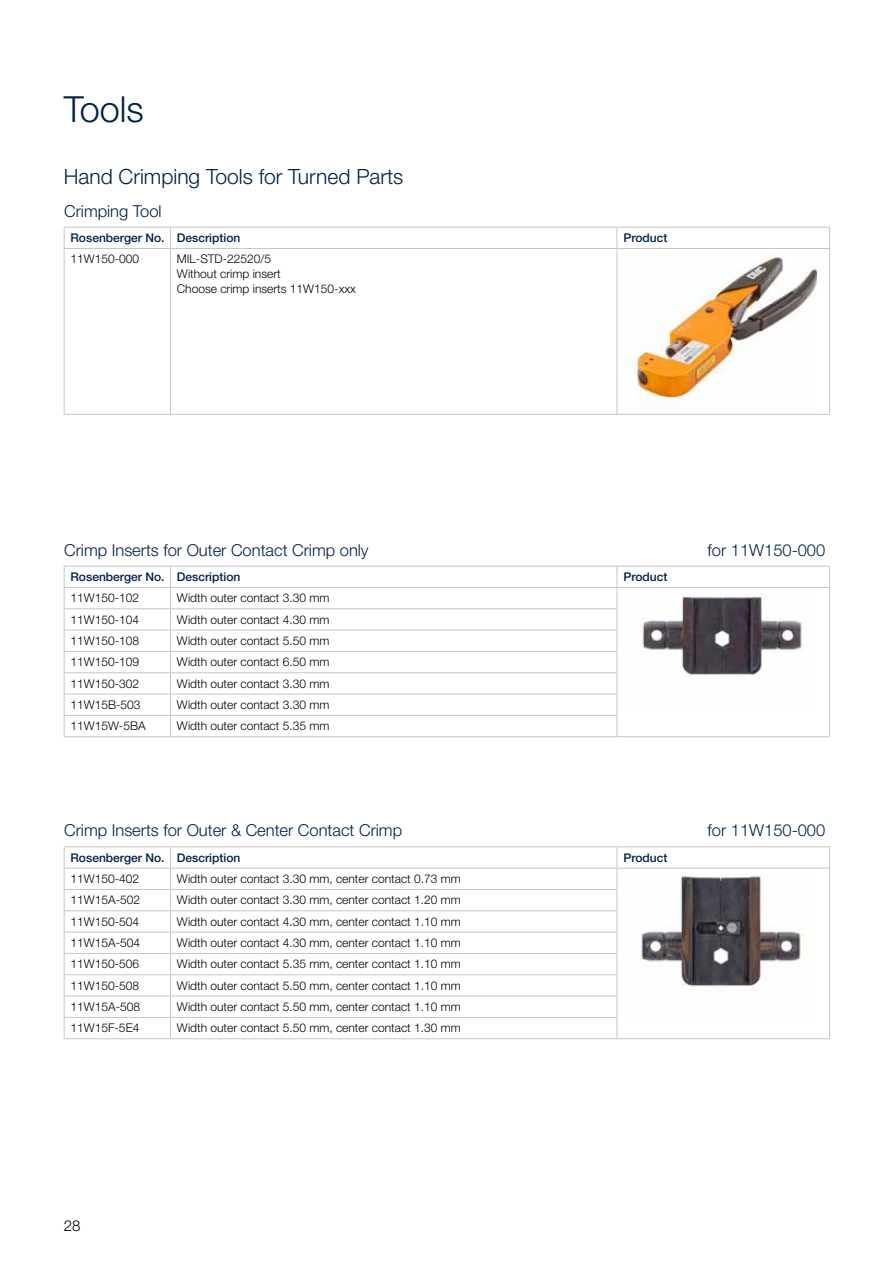
<style>
.page{position:relative;width:893px;height:1263px;background:#fff}
.page>*{position:absolute;margin:0;border:0;box-sizing:border-box;transform-origin:0 0}
.t1{font:300 36px "Helvetica Neue LT Pro";color:#002048}
.t2{font:300 21px "Helvetica Neue LT Pro";color:#002048}
.t3{font:300 16.5px "Helvetica Neue LT Pro";color:#002048}
.t4{font:300 15px "Helvetica Neue LT Pro";color:#000}
.t5{font:300 12px/15px "Helvetica Neue LT Pro";color:#000}
.t6{font:500 12px "Helvetica Neue LT Pro";color:#002048}
</style>
<div class="page">
<hr style="left:64px;top:227px;width:106px;height:1px;background:#c5c6c6">
<svg style="left:64px;top:228px;width:1px;height:20px"></svg>
<hr style="left:170px;top:227px;width:447px;height:1px;background:#c5c6c6">
<svg style="left:170px;top:228px;width:1px;height:20px"></svg>
<hr style="left:617px;top:227px;width:213px;height:1px;background:#c5c6c6">
<svg style="left:617px;top:228px;width:1px;height:20px"></svg>
<svg style="left:829px;top:228px;width:1px;height:20px"></svg>
<hr style="left:64px;top:248px;width:106px;height:1px;background:#c5c6c6">
<hr style="left:64px;top:249px;width:1px;height:165px;background:#c5c6c6">
<hr style="left:170px;top:248px;width:447px;height:1px;background:#c5c6c6">
<hr style="left:170px;top:249px;width:1px;height:165px;background:#c5c6c6">
<hr style="left:617px;top:248px;width:213px;height:1px;background:#c5c6c6">
<hr style="left:617px;top:249px;width:1px;height:165px;background:#c5c6c6">
<hr style="left:829px;top:249px;width:1px;height:165px;background:#c5c6c6">
<hr style="left:64px;top:414px;width:106px;height:1px;background:#c5c6c6">
<hr style="left:170px;top:414px;width:447px;height:1px;background:#c5c6c6">
<hr style="left:617px;top:414px;width:213px;height:1px;background:#c5c6c6">
<img style="left:632px;top:255px;width:185px;height:151px">
<hr style="left:64px;top:566px;width:106px;height:1px;background:#c5c6c6">
<hr style="left:170px;top:566px;width:447px;height:1px;background:#c5c6c6">
<hr style="left:617px;top:566px;width:213px;height:1px;background:#c5c6c6">
<hr style="left:64px;top:587px;width:106px;height:1px;background:#c5c6c6">
<hr style="left:170px;top:587px;width:447px;height:1px;background:#c5c6c6">
<hr style="left:617px;top:587px;width:213px;height:1px;background:#c5c6c6">
<hr style="left:64px;top:608px;width:106px;height:1px;background:#c5c6c6">
<hr style="left:170px;top:608px;width:447px;height:1px;background:#c5c6c6">
<hr style="left:64px;top:630px;width:106px;height:1px;background:#c5c6c6">
<hr style="left:170px;top:630px;width:447px;height:1px;background:#c5c6c6">
<hr style="left:64px;top:651px;width:106px;height:1px;background:#c5c6c6">
<hr style="left:170px;top:651px;width:447px;height:1px;background:#c5c6c6">
<hr style="left:64px;top:672px;width:106px;height:1px;background:#c5c6c6">
<hr style="left:170px;top:672px;width:447px;height:1px;background:#c5c6c6">
<hr style="left:64px;top:694px;width:106px;height:1px;background:#c5c6c6">
<hr style="left:170px;top:694px;width:447px;height:1px;background:#c5c6c6">
<hr style="left:64px;top:715px;width:106px;height:1px;background:#c5c6c6">
<svg style="left:64px;top:566px;width:1px;height:170px"></svg>
<hr style="left:170px;top:715px;width:447px;height:1px;background:#c5c6c6">
<svg style="left:170px;top:566px;width:1px;height:170px"></svg>
<svg style="left:617px;top:566px;width:1px;height:170px"></svg>
<svg style="left:829px;top:566px;width:1px;height:170px"></svg>
<hr style="left:64px;top:736px;width:106px;height:1px;background:#c5c6c6">
<hr style="left:170px;top:736px;width:447px;height:1px;background:#c5c6c6">
<hr style="left:617px;top:736px;width:213px;height:1px;background:#c5c6c6">
<img style="left:642px;top:596px;width:160px;height:81px">
<hr style="left:64px;top:846px;width:106px;height:1px;background:#c5c6c6">
<hr style="left:170px;top:846px;width:447px;height:1px;background:#c5c6c6">
<hr style="left:617px;top:846px;width:213px;height:1px;background:#c5c6c6">
<hr style="left:64px;top:868px;width:106px;height:1px;background:#c5c6c6">
<hr style="left:170px;top:868px;width:447px;height:1px;background:#c5c6c6">
<hr style="left:617px;top:868px;width:213px;height:1px;background:#c5c6c6">
<hr style="left:64px;top:889px;width:106px;height:1px;background:#c5c6c6">
<hr style="left:170px;top:889px;width:447px;height:1px;background:#c5c6c6">
<hr style="left:64px;top:910px;width:106px;height:1px;background:#c5c6c6">
<hr style="left:170px;top:910px;width:447px;height:1px;background:#c5c6c6">
<hr style="left:64px;top:932px;width:106px;height:1px;background:#c5c6c6">
<hr style="left:170px;top:932px;width:447px;height:1px;background:#c5c6c6">
<hr style="left:64px;top:953px;width:106px;height:1px;background:#c5c6c6">
<hr style="left:170px;top:953px;width:447px;height:1px;background:#c5c6c6">
<hr style="left:64px;top:974px;width:106px;height:1px;background:#c5c6c6">
<hr style="left:170px;top:974px;width:447px;height:1px;background:#c5c6c6">
<hr style="left:64px;top:996px;width:106px;height:1px;background:#c5c6c6">
<hr style="left:170px;top:996px;width:447px;height:1px;background:#c5c6c6">
<hr style="left:64px;top:1017px;width:106px;height:1px;background:#c5c6c6">
<svg style="left:64px;top:847px;width:1px;height:191px"></svg>
<hr style="left:170px;top:1017px;width:447px;height:1px;background:#c5c6c6">
<svg style="left:170px;top:847px;width:1px;height:191px"></svg>
<svg style="left:617px;top:847px;width:1px;height:191px"></svg>
<svg style="left:829px;top:847px;width:1px;height:191px"></svg>
<hr style="left:64px;top:1038px;width:106px;height:1px;background:#c5c6c6">
<hr style="left:170px;top:1038px;width:447px;height:1px;background:#c5c6c6">
<hr style="left:617px;top:1038px;width:213px;height:1px;background:#c5c6c6">
<img style="left:639px;top:876px;width:173px;height:111px">
<h1 class="t1" style="left:64px;top:88px;width:82px">Tools</h1>
<h2 class="t2" style="left:64px;top:163px;width:341px">Hand Crimping Tools for Turned Parts</h2>
<h3 class="t3" style="left:64px;top:201px;width:99px">Crimping Tool</h3>
<p class="t6" style="left:71px;top:231px;width:171px">Rosenberger No. Description</p>
<p class="t6" style="left:623px;top:231px;width:46px">Product</p>
<p class="t5" style="left:71px;top:251px;width:70px">11W150-000</p>
<p class="t5" style="left:177px;top:251px;width:181px">MIL-STD-22520/5<br>Without crimp insert<br>Choose crimp inserts 11W150-xxx</p>
<h3 class="t3" style="left:64px;top:539px;width:306px">Crimp Inserts for Outer Contact Crimp only</h3>
<h3 class="t3" style="left:708px;top:539px;width:119px">for 11W150-000</h3>
<p class="t6" style="left:71px;top:570px;width:171px">Rosenberger No. Description</p>
<p class="t6" style="left:623px;top:570px;width:46px">Product</p>
<p class="t5" style="left:71px;top:590px;width:70px">11W150-102</p>
<p class="t5" style="left:177px;top:590px;width:154px">Width outer contact 3.30 mm</p>
<p class="t5" style="left:71px;top:612px;width:70px">11W150-104</p>
<p class="t5" style="left:177px;top:612px;width:154px">Width outer contact 4.30 mm</p>
<p class="t5" style="left:71px;top:633px;width:70px">11W150-108</p>
<p class="t5" style="left:177px;top:633px;width:154px">Width outer contact 5.50 mm</p>
<p class="t5" style="left:71px;top:654px;width:70px">11W150-109</p>
<p class="t5" style="left:177px;top:654px;width:154px">Width outer contact 6.50 mm</p>
<p class="t5" style="left:71px;top:676px;width:70px">11W150-302</p>
<p class="t5" style="left:177px;top:676px;width:154px">Width outer contact 3.30 mm</p>
<p class="t5" style="left:71px;top:697px;width:72px">11W15B-503</p>
<p class="t5" style="left:177px;top:697px;width:154px">Width outer contact 3.30 mm</p>
<p class="t5" style="left:71px;top:718px;width:77px">11W15W-5BA</p>
<p class="t5" style="left:177px;top:718px;width:154px">Width outer contact 5.35 mm</p>
<h3 class="t3" style="left:64px;top:820px;width:340px">Crimp Inserts for Outer &amp; Center Contact Crimp</h3>
<h3 class="t3" style="left:708px;top:820px;width:119px">for 11W150-000</h3>
<p class="t6" style="left:71px;top:850px;width:171px">Rosenberger No. Description</p>
<p class="t6" style="left:623px;top:850px;width:46px">Product</p>
<p class="t5" style="left:71px;top:871px;width:70px">11W150-402</p>
<p class="t5" style="left:177px;top:871px;width:285px">Width outer contact 3.30 mm, center contact 0.73 mm</p>
<p class="t5" style="left:71px;top:892px;width:71px">11W15A-502</p>
<p class="t5" style="left:177px;top:892px;width:285px">Width outer contact 3.30 mm, center contact 1.20 mm</p>
<p class="t5" style="left:71px;top:914px;width:70px">11W150-504</p>
<p class="t5" style="left:177px;top:914px;width:285px">Width outer contact 4.30 mm, center contact 1.10 mm</p>
<p class="t5" style="left:71px;top:935px;width:71px">11W15A-504</p>
<p class="t5" style="left:177px;top:935px;width:285px">Width outer contact 4.30 mm, center contact 1.10 mm</p>
<p class="t5" style="left:71px;top:956px;width:70px">11W150-506</p>
<p class="t5" style="left:177px;top:956px;width:285px">Width outer contact 5.35 mm, center contact 1.10 mm</p>
<p class="t5" style="left:71px;top:978px;width:70px">11W150-508</p>
<p class="t5" style="left:177px;top:978px;width:285px">Width outer contact 5.50 mm, center contact 1.10 mm</p>
<p class="t5" style="left:71px;top:999px;width:71px">11W15A-508</p>
<p class="t5" style="left:177px;top:999px;width:285px">Width outer contact 5.50 mm, center contact 1.10 mm</p>
<p class="t5" style="left:71px;top:1020px;width:70px">11W15F-5E4</p>
<p class="t5" style="left:177px;top:1020px;width:285px">Width outer contact 5.50 mm, center contact 1.30 mm</p>
<p class="t4" style="left:64px;top:1217px;width:18px">28</p>
</div>
